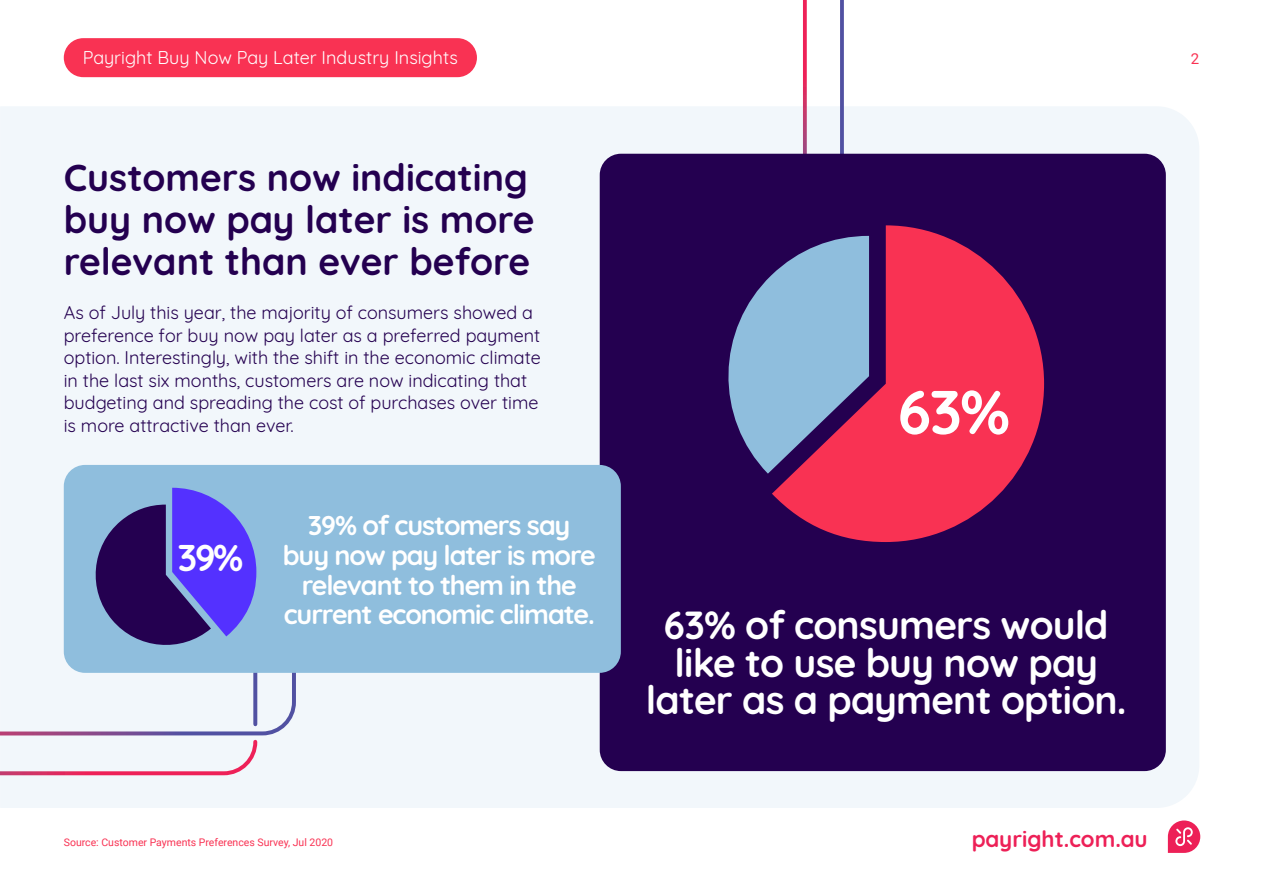
<style>
.page{position:relative;width:1263px;height:893px;background:#fff}
.page>*{position:absolute;margin:0;border:0;box-sizing:border-box;transform-origin:0 0}
.t1{font:700 61.5px "Quicksand";color:#fff}
.t2{font:700 39px/37.5px "Quicksand";letter-spacing:-.02em;color:#fff;text-align:center}
.t3{font:700 37.5px/42px "Quicksand";color:#240050}
.t4{font:700 37.05px "Quicksand";color:#fff}
.t5{font:700 27px/29.7px "Quicksand";letter-spacing:-.04em;color:#fff;text-align:center}
.t6{font:700 22.35px "Quicksand";color:#ed2057}
.t7{font:18px/22.5px "Quicksand";color:#240050}
.t8{font:18px "Quicksand";color:#fff}
.t9{font:15px "Roboto";color:#f93253}
.t10{font:10.5px "Roboto";color:#f93253}
</style>
<div class="page">
<svg style="left:1168px;top:820px;width:32px;height:33px"></svg>
<div style="left:0;top:107px;width:1199px;height:701px;background:#f2f7fb"></div>
<div style="left:64px;top:38px;width:413px;height:39px;background:#f93253;border-radius:20px"></div>
<div style="left:600px;top:154px;width:566px;height:617px;background:#240050;border-radius:21px"></div>
<svg style="left:0;top:769px;width:259px;height:39px"></svg>
<svg style="left:0;top:604px;width:298px;height:165px"></svg>
<div style="left:64px;top:465px;width:557px;height:208px;background:#8fbedd;border-radius:21px"></div>
<svg style="left:87px;top:487px;width:500px;height:241px"></svg>
<svg style="left:772px;top:225px;width:272px;height:317px;fill:#f93253"></svg>
<svg style="left:714px;top:0;width:155px;height:474px"></svg>
<p class="t8" style="left:83px;top:43px;width:377px">Payright Buy Now Pay Later Industry Insights</p>
<p class="t9" style="left:1191px;top:48px;width:10px">2</p>
<p class="t3" style="left:64px;top:154px;width:472px">Customers now indicating buy now pay later is more relevant than ever before</p>
<p class="t7" style="left:64px;top:299px;width:478px">As of July this year, the majority of consumers showed a preference for buy now pay later as a preferred payment option. Interestingly, with the shift in the economic climate in the last six months, customers are now indicating that budgeting and spreading the cost of purchases over time is more attractive than ever.</p>
<p class="t4" style="left:178px;top:528px;width:67px">39%</p>
<p class="t5" style="left:283px;top:509px;width:315px">39% of customers say buy now pay later is more relevant to them in the current economic climate.</p>
<p class="t1" style="left:898px;top:361px;width:114px">63%</p>
<p class="t2" style="left:646px;top:603px;width:482px">63% of consumers would like to use buy now pay later as a payment option.</p>
<p class="t10" style="left:64px;top:835px;width:271px">Source: Customer Payments Preferences Survey, Jul 2020</p>
<p class="t6" style="left:972px;top:821px;width:178px">payright.com.au</p>
</div>
